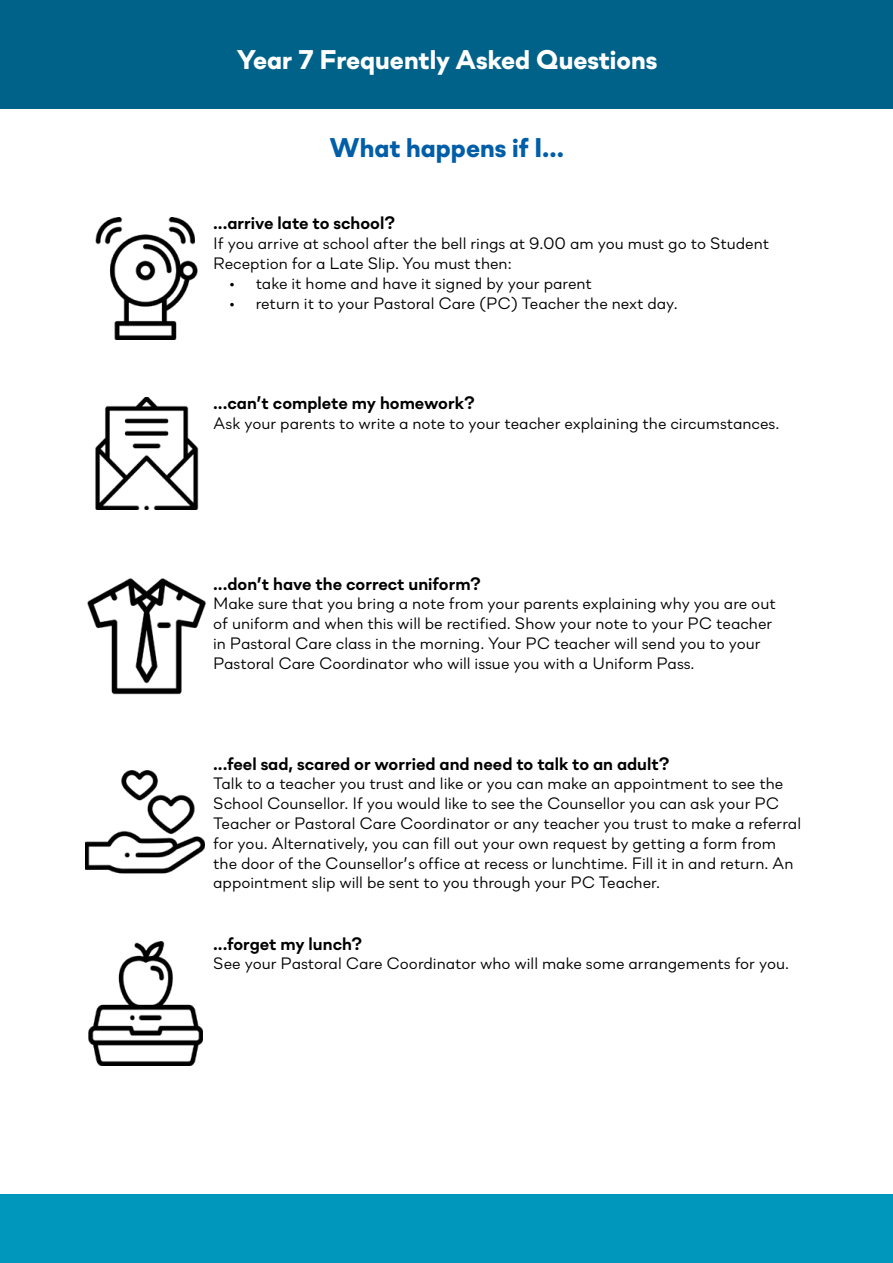
<style>
.page{position:relative;width:893px;height:1263px;background:#fff}
.page>*{position:absolute;margin:0;border:0;box-sizing:border-box;transform-origin:0 0}
.t1{font:800 27px "Soin Sans Neue";color:#fff}
.t2{font:800 27px "Soin Sans Neue";color:#005ea8}
.t3{font:700 18px "Soin Sans Neue";color:#000}
.t4{font:16.5px/19.8px "Soin Sans Neue";color:#000}
</style>
<div class="page">
<div style="left:0;top:0;width:893px;height:108px;background:#006189"></div>
<div style="left:0;top:1195px;width:893px;height:68px;background:#0097bd"></div>
<img style="left:95px;top:218px;width:103px;height:121px">
<img style="left:95px;top:397px;width:104px;height:112px">
<img style="left:87px;top:578px;width:119px;height:117px">
<img style="left:86px;top:770px;width:119px;height:104px">
<img style="left:89px;top:941px;width:113px;height:124px">
<h1 class="t1" style="left:237px;top:40px;width:422px">Year 7 Frequently Asked Questions</h1>
<h1 class="t2" style="left:329px;top:128px;width:236px">What happens if I…</h1>
<p class="t3" style="left:213px;top:211px;width:184px">...arrive late to school?</p>
<p class="t4" style="left:213px;top:232px;width:557px">If you arrive at school after the bell rings at 9.00 am you must go to Student<br>Reception for a Late Slip. You must then:</p>
<p class="t4" style="left:229px;top:272px;width:365px">• take it home and have it signed by your parent</p>
<p class="t4" style="left:229px;top:292px;width:450px">• return it to your Pastoral Care (PC) Teacher the next day.</p>
<p class="t3" style="left:213px;top:391px;width:263px">...can’t complete my homework?</p>
<p class="t4" style="left:213px;top:412px;width:568px">Ask your parents to write a note to your teacher explaining the circumstances.</p>
<p class="t3" style="left:213px;top:571px;width:269px">...don’t have the correct uniform?</p>
<p class="t4" style="left:213px;top:592px;width:564px">Make sure that you bring a note from your parents explaining why you are out of uniform and when this will be rectified. Show your note to your PC teacher in Pastoral Care class in the morning. Your PC teacher will send you to your Pastoral Care Coordinator who will issue you with a Uniform Pass.</p>
<p class="t3" style="left:213px;top:751px;width:458px">...feel sad, scared or worried and need to talk to an adult?</p>
<p class="t4" style="left:213px;top:772px;width:589px">Talk to a teacher you trust and like or you can make an appointment to see the School Counsellor. If you would like to see the Counsellor you can ask your PC Teacher or Pastoral Care Coordinator or any teacher you trust to make a referral for you. Alternatively, you can fill out your own request by getting a form from the door of the Counsellor’s office at recess or lunchtime. Fill it in and return. An appointment slip will be sent to you through your PC Teacher.</p>
<p class="t3" style="left:213px;top:931px;width:151px">...forget my lunch?</p>
<p class="t4" style="left:213px;top:952px;width:577px">See your Pastoral Care Coordinator who will make some arrangements for you.</p>
</div>
